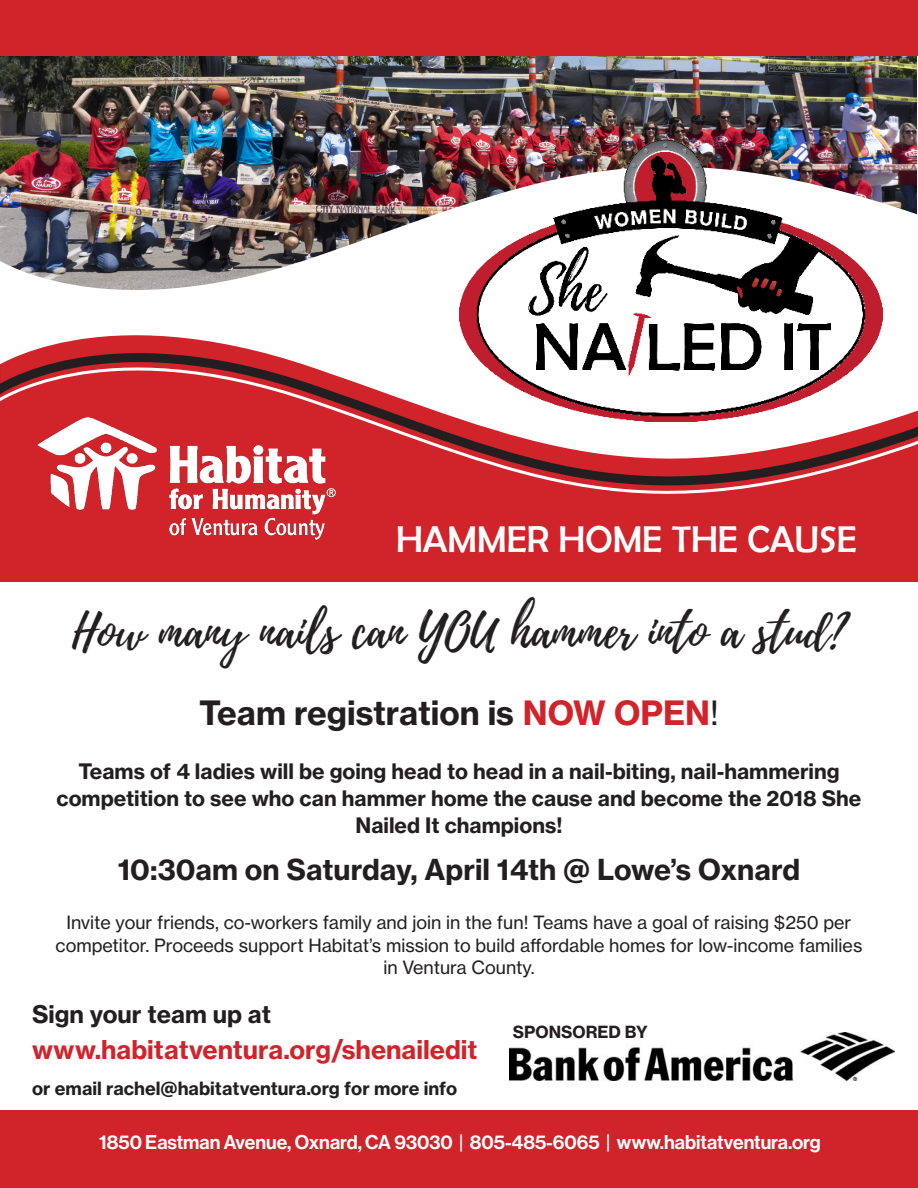
<style>
.page{position:relative;width:918px;height:1188px;background:#fff}
.page>*{position:absolute;margin:0;border:0;box-sizing:border-box;transform-origin:0 0}
.t1{font:48px "Playlist Script";color:#231f20}
.t2{font:37.5px "Berlin Sans FB";color:#fff}
.t3{font:33px "N Haas Grotesk TX Pro 75 Bd";color:#231f20}
.t4{font:28.5px "N Haas Grotesk TX Pro 75 Bd";color:#231f20}
.t5{font:25.5px "N Haas Grotesk TX Pro 75 Bd";color:#d1232a}
.t6{font:24px "N Haas Grotesk TX Pro 75 Bd";color:#231f20}
.t7{font:21px/27px "N Haas Grotesk TX Pro 75 Bd";color:#231f20;text-align:center}
.t8{font:19.5px "N Haas Grotesk DS Pro 65 Md";color:#fff}
.t9{font:18px/22.5px "N Haas Grotesk TX Pro 55 Rg";color:#231f20;text-align:center}
.t10{font:18px "N Haas Grotesk TX Pro 75 Bd";color:#231f20}
.t11{font:16.5px "N Haas Grotesk TX Pro 75 Bd";color:#231f20}
.s1{color:#d1232a}
.s2{font-family:"N Haas Grotesk TX Pro 55 Rg"}
</style>
<div class="page">
<div style="left:0;top:335px;width:918px;height:246px;background:#d1232a"></div>
<div style="left:0;top:1111px;width:918px;height:77px;background:#d1232a"></div>
<img style="left:0;top:0;width:918px;height:540px">
<img style="left:0;top:119px;width:918px;height:387px">
<img style="left:460px;top:140px;width:423px;height:281px">
<img style="left:510px;top:1032px;width:385px;height:48px">
<p class="t2" style="left:396px;top:518px;width:462px">HAMMER HOME THE CAUSE</p>
<p class="t1" style="left:72px;top:597px;width:775px">How many nails can YOU hammer into a stud?</p>
<p class="t3" style="left:199px;top:692px;width:521px">Team registration is <span class="s1">NOW OPEN</span><span class="s2">!</span></p>
<p class="t7" style="left:57px;top:758px;width:806px">Teams of 4 ladies will be going head to head in a nail-biting, nail-hammering competition to see who can hammer home the cause and become the 2018 She<br>Nailed It champions!</p>
<p class="t4" style="left:118px;top:851px;width:684px">10:30am on Saturday, April 14th @ Lowe’s Oxnard</p>
<p class="t9" style="left:56px;top:911px;width:808px">Invite your friends, co-workers family and join in the fun! Teams have a goal of raising $250 per competitor. Proceeds support Habitat’s mission to build affordable homes for low-income families in Ventura County.</p>
<p class="t6" style="left:32px;top:1000px;width:240px">Sign your team up at</p>
<p class="t5" style="left:32px;top:1034px;width:447px">www.habitatventura.org/shenailedit</p>
<p class="t10" style="left:32px;top:1077px;width:427px">or email rachel@habitatventura.org for more info</p>
<p class="t11" style="left:513px;top:1021px;width:137px">SPONSORED BY</p>
<p class="t8" style="left:99px;top:1131px;width:723px">1850 Eastman Avenue, Oxnard, CA 93030 | 805-485-6065 | www.habitatventura.org</p>
</div>
